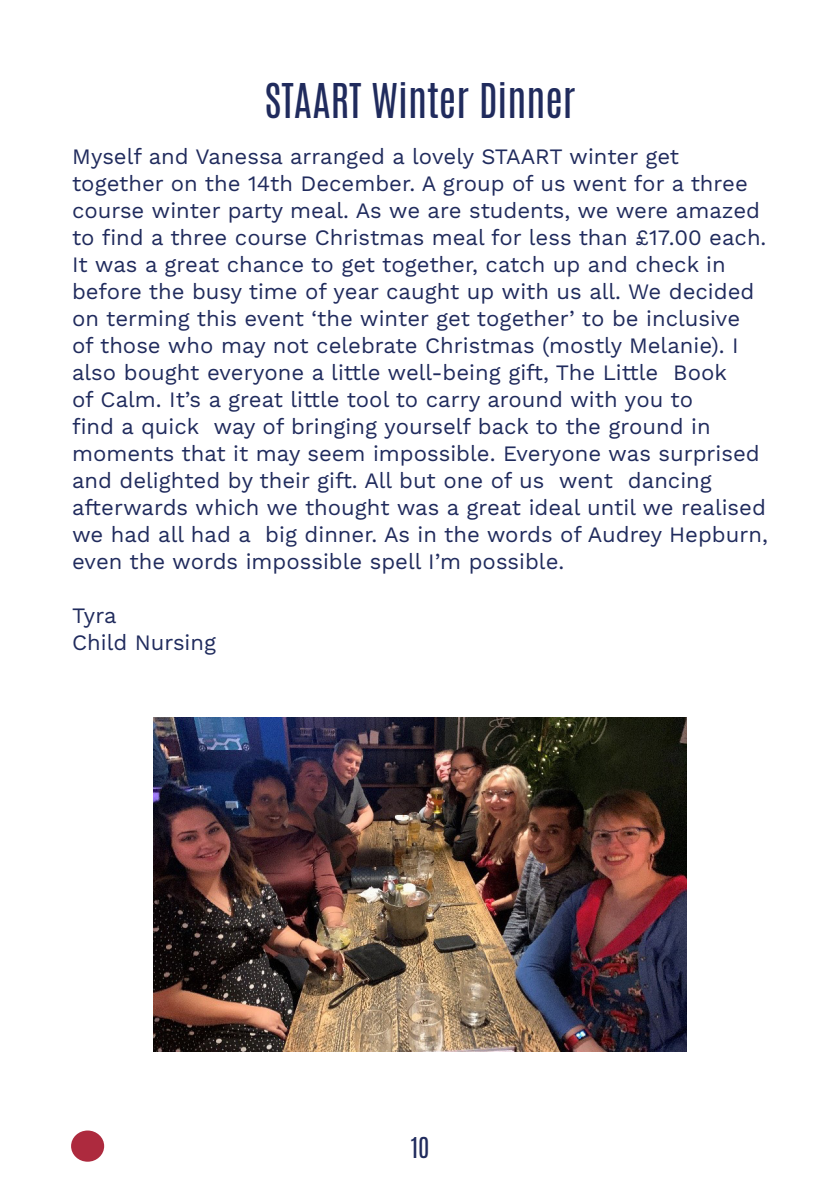
<style>
.page{position:relative;width:840px;height:1191px;background:#fff}
.page>*{position:absolute;margin:0;border:0;box-sizing:border-box;transform-origin:0 0}
.t1{font:40px "Antonio";color:#202b5d}
.t2{font:24px "Antonio";color:#202b5d}
.t3{font:22px/27px "Work Sans";color:#202b5d}
</style>
<div class="page">
<div style="left:71px;top:1130px;width:33px;height:31px;background:#ad2a3e;border-radius:50%"></div>
<img style="left:153px;top:718px;width:533px;height:333px">
<p class="t1" style="left:264px;top:71px;width:312px">STAART Winter Dinner</p>
<p class="t3" style="left:72px;top:144px;width:697px">Myself and Vanessa arranged a lovely STAART winter get together on the 14th December. A group of us went for a three course winter party meal. As we are students, we were amazed to find a three course Christmas meal for less than £17.00 each.<br>It was a great chance to get together, catch up and check in before the busy time of year caught up with us all. We decided on terming this event ‘the winter get together’ to be inclusive<br>of those who may not celebrate Christmas (mostly Melanie). I also bought everyone a little well-being gift, The Little Book<br>of Calm. It’s a great little tool to carry around with you to<br>find a quick way of bringing yourself back to the ground in moments that it may seem impossible. Everyone was surprised and delighted by their gift. All but one of us went dancing afterwards which we thought was a great ideal until we realised we had all had a big dinner. As in the words of Audrey Hepburn, even the words impossible spell I’m possible.</p>
<p class="t3" style="left:72px;top:603px;width:46px">Tyra</p>
<p class="t3" style="left:72px;top:630px;width:145px">Child Nursing</p>
<p class="t2" style="left:410px;top:1130px;width:20px">10</p>
</div>
